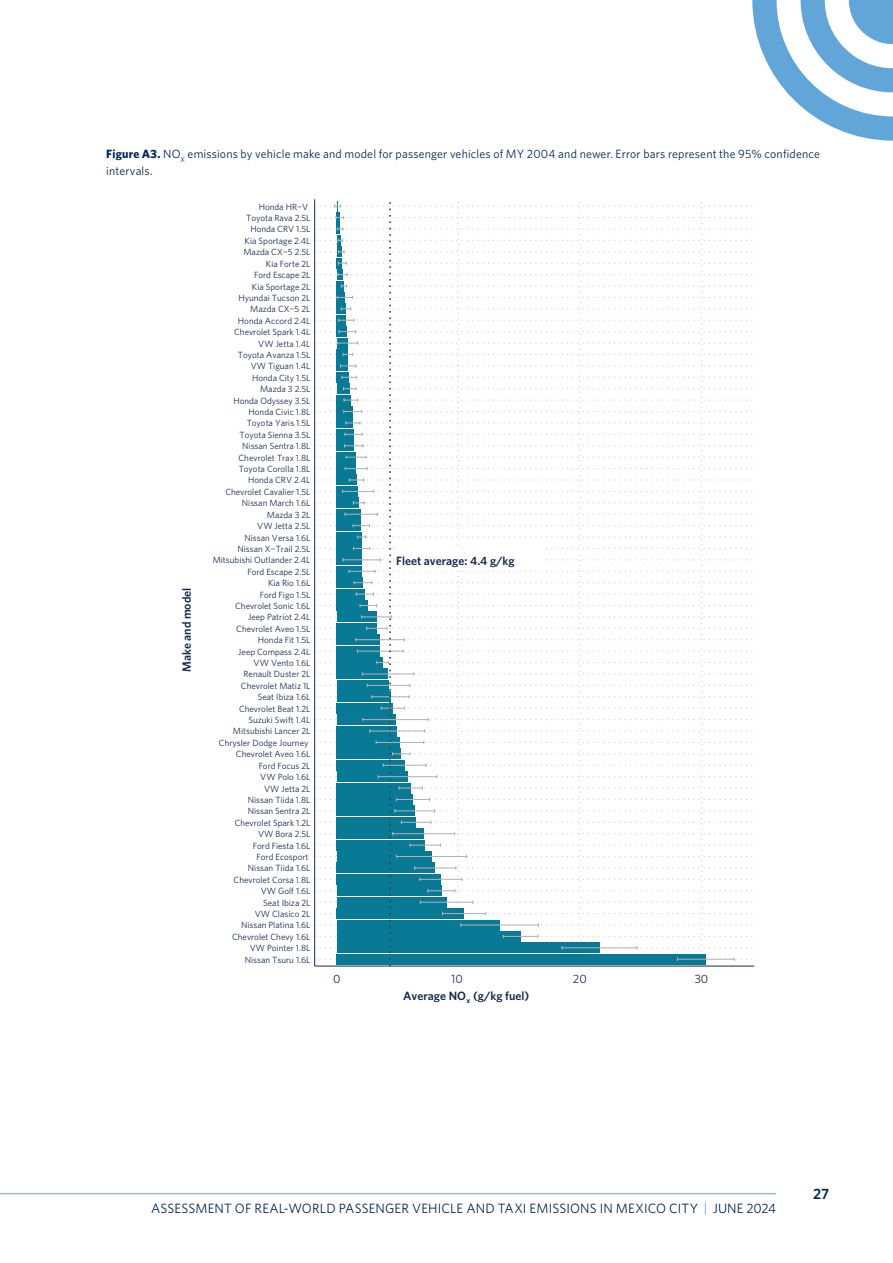
<style>
.page{position:relative;width:893px;height:1263px;background:#fff}
.page>*{position:absolute;margin:0;border:0;box-sizing:border-box;transform-origin:0 0}
.t1{font:600 15px "Whitney";color:#002855}
.t2{font:13.5px "Whitney";letter-spacing:.01em;color:#002855}
.Figure_Caption{font:12px/16.5px "Whitney";letter-spacing:.015em;color:#002855}
.t3{font:600 12px "Whitney";color:#172a53}
.t4{font:12px "Whitney";color:#172a53}
.t5{font:9px "Whitney";color:#172a53}
.s1{font-weight:700}
.s2{color:#62a5d9}
</style>
<div class="page">
<svg style="left:752px;top:0;width:141px;height:141px"></svg>
<hr style="left:0;top:1193px;width:776px;height:1px;background:#62a5d9">
<svg style="left:315px;top:199px;width:438px;height:766px"></svg>
<div style="left:397px;top:548px;width:147px;height:23px;background:#fff"></div>
<hr style="left:314px;top:199px;width:1px;height:767px;background:#172a53">
<hr style="left:315px;top:965px;width:439px;height:1px;background:#172a53">
<p class="Figure_Caption" style="left:106px;top:146px;width:715px"><span class="s1">Figure A3.</span> NO<sub>X</sub> emissions by vehicle make and model for passenger vehicles of MY 2004 and newer. Error bars represent the 95% confidence intervals.</p>
<p class="t5" style="left:259px;top:201px;width:51px">Honda HR−V</p>
<p class="t5" style="left:246px;top:212px;width:66px">Toyota Rava 2.5L</p>
<p class="t5" style="left:250px;top:223px;width:62px">Honda CRV 1.5L</p>
<p class="t5" style="left:245px;top:235px;width:67px">Kia Sportage 2.4L</p>
<p class="t5" style="left:243px;top:246px;width:69px">Mazda CX−5 2.5L</p>
<p class="t5" style="left:266px;top:258px;width:46px">Kia Forte 2L</p>
<p class="t5" style="left:254px;top:269px;width:58px">Ford Escape 2L</p>
<p class="t5" style="left:252px;top:280px;width:60px">Kia Sportage 2L</p>
<p class="t5" style="left:239px;top:292px;width:73px">Hyundai Tucson 2L</p>
<p class="t5" style="left:250px;top:303px;width:62px">Mazda CX−5 2L</p>
<p class="t5" style="left:238px;top:315px;width:74px">Honda Accord 2.4L</p>
<p class="t5" style="left:234px;top:326px;width:78px">Chevrolet Spark 1.4L</p>
<p class="t5" style="left:258px;top:337px;width:54px">VW Jetta 1.4L</p>
<p class="t5" style="left:238px;top:349px;width:74px">Toyota Avanza 1.5L</p>
<p class="t5" style="left:251px;top:360px;width:61px">VW Tiguan 1.4L</p>
<p class="t5" style="left:252px;top:372px;width:60px">Honda City 1.5L</p>
<p class="t5" style="left:260px;top:383px;width:52px">Mazda 3 2.5L</p>
<p class="t5" style="left:233px;top:394px;width:79px">Honda Odyssey 3.5L</p>
<p class="t5" style="left:249px;top:406px;width:63px">Honda Civic 1.8L</p>
<p class="t5" style="left:247px;top:417px;width:65px">Toyota Yaris 1.5L</p>
<p class="t5" style="left:239px;top:429px;width:73px">Toyota Sienna 3.5L</p>
<p class="t5" style="left:242px;top:440px;width:70px">Nissan Sentra 1.8L</p>
<p class="t5" style="left:239px;top:451px;width:73px">Chevrolet Trax 1.8L</p>
<p class="t5" style="left:239px;top:463px;width:73px">Toyota Corolla 1.8L</p>
<p class="t5" style="left:248px;top:474px;width:64px">Honda CRV 2.4L</p>
<p class="t5" style="left:225px;top:486px;width:87px">Chevrolet Cavalier 1.5L</p>
<p class="t5" style="left:242px;top:497px;width:70px">Nissan March 1.6L</p>
<p class="t5" style="left:267px;top:509px;width:45px">Mazda 3 2L</p>
<p class="t5" style="left:257px;top:520px;width:55px">VW Jetta 2.5L</p>
<p class="t5" style="left:244px;top:531px;width:67px">Nissan Versa 1.6L</p>
<p class="t3" style="left:179px;top:672px;width:86px;rotate:-90deg">Make and model</p>
<p class="t5" style="left:237px;top:543px;width:75px">Nissan X−Trail 2.5L</p>
<p class="t5" style="left:213px;top:554px;width:99px">Mitsubishi Outlander 2.4L</p>
<p class="t5" style="left:247px;top:566px;width:65px">Ford Escape 2.5L</p>
<p class="t5" style="left:268px;top:577px;width:44px">Kia Rio 1.6L</p>
<p class="t5" style="left:260px;top:588px;width:52px">Ford Figo 1.5L</p>
<p class="t5" style="left:235px;top:600px;width:77px">Chevrolet Sonic 1.6L</p>
<p class="t5" style="left:248px;top:611px;width:64px">Jeep Patriot 2.4L</p>
<p class="t5" style="left:236px;top:623px;width:76px">Chevrolet Aveo 1.5L</p>
<p class="t5" style="left:258px;top:634px;width:54px">Honda Fit 1.5L</p>
<p class="t5" style="left:238px;top:645px;width:74px">Jeep Compass 2.4L</p>
<p class="t5" style="left:254px;top:657px;width:58px">VW Vento 1.6L</p>
<p class="t5" style="left:244px;top:668px;width:68px">Renault Duster 2L</p>
<p class="t5" style="left:241px;top:680px;width:71px">Chevrolet Matiz 1L</p>
<p class="t5" style="left:258px;top:691px;width:54px">Seat Ibiza 1.6L</p>
<p class="t5" style="left:239px;top:702px;width:73px">Chevrolet Beat 1.2L</p>
<p class="t5" style="left:248px;top:714px;width:64px">Suzuki Swift 1.4L</p>
<p class="t5" style="left:233px;top:725px;width:79px">Mitsubishi Lancer 2L</p>
<p class="t5" style="left:219px;top:737px;width:91px">Chrysler Dodge Journey</p>
<p class="t5" style="left:236px;top:748px;width:76px">Chevrolet Aveo 1.6L</p>
<p class="t5" style="left:259px;top:760px;width:53px">Ford Focus 2L</p>
<p class="t5" style="left:260px;top:771px;width:52px">VW Polo 1.6L</p>
<p class="t5" style="left:264px;top:782px;width:48px">VW Jetta 2L</p>
<p class="t5" style="left:248px;top:794px;width:64px">Nissan Tiida 1.8L</p>
<p class="t5" style="left:248px;top:805px;width:64px">Nissan Sentra 2L</p>
<p class="t5" style="left:235px;top:817px;width:77px">Chevrolet Spark 1.2L</p>
<p class="t5" style="left:258px;top:828px;width:54px">VW Bora 2.5L</p>
<p class="t5" style="left:253px;top:839px;width:59px">Ford Fiesta 1.6L</p>
<p class="t5" style="left:257px;top:851px;width:53px">Ford Ecosport</p>
<p class="t5" style="left:248px;top:862px;width:64px">Nissan Tiida 1.6L</p>
<p class="t5" style="left:234px;top:874px;width:78px">Chevrolet Corsa 1.8L</p>
<p class="t5" style="left:261px;top:885px;width:51px">VW Golf 1.6L</p>
<p class="t5" style="left:263px;top:896px;width:49px">Seat Ibiza 2L</p>
<p class="t5" style="left:255px;top:908px;width:57px">VW Clasico 2L</p>
<p class="t5" style="left:241px;top:919px;width:71px">Nissan Platina 1.6L</p>
<p class="t5" style="left:232px;top:931px;width:80px">Chevrolet Chevy 1.6L</p>
<p class="t5" style="left:250px;top:942px;width:62px">VW Pointer 1.8L</p>
<p class="t5" style="left:245px;top:953px;width:67px">Nissan Tsuru 1.6L</p>
<p class="t3" style="left:396px;top:553px;width:120px">Fleet average: 4.4 g/kg</p>
<p class="t4" style="left:333px;top:971px;width:9px">0</p>
<p class="t4" style="left:451px;top:971px;width:13px">10</p>
<p class="t4" style="left:573px;top:971px;width:15px">20</p>
<p class="t4" style="left:695px;top:971px;width:15px">30</p>
<p class="t3" style="left:403px;top:987px;width:128px">Average NO<sub>X</sub> (g/kg fuel)</p>
<h2 class="t2" style="left:151px;top:1199px;width:626px">ASSESSMENT OF REAL-WORLD PASSENGER VEHICLE AND TAXI EMISSIONS IN MEXICO CITY <span class="s2">|</span> JUNE 2024</h2>
<h1 class="t1" style="left:813px;top:1184px;width:17px">27</h1>
</div>
